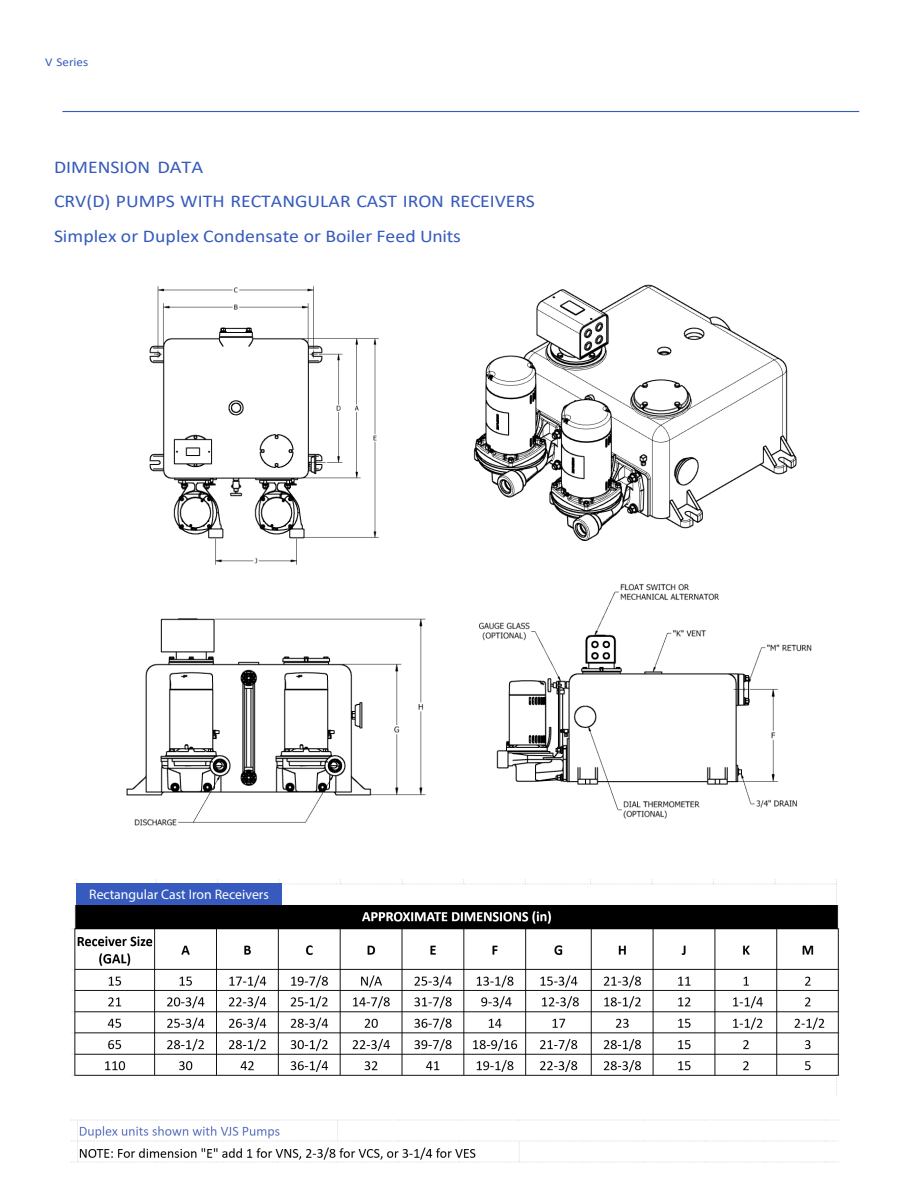
<style>
.page{position:relative;width:918px;height:1188px;background:#fff}
.page>*{position:absolute;margin:0;border:0;box-sizing:border-box;transform-origin:0 0}
.t1{font:18px/34.2px "Calibri";color:#365abd;scale:1.1 1}
.t2{font:13.8px "Myriad Pro";color:#fff}
.t3{font:12px "Calibri";color:#365abd;scale:1.09 1}
</style>
<div class="page">
<hr style="left:62px;top:111px;width:797px;height:1px;background:#365abd">
<div style="left:77px;top:883px;width:205px;height:23px;background:#365abd"></div>
<img style="left:72px;top:905px;width:768px;height:171px">
<img style="left:71px;top:1119px;width:766px;height:44px">
<img style="left:473px;top:284px;width:324px;height:251px">
<img style="left:126px;top:618px;width:300px;height:208px">
<img style="left:479px;top:535px;width:333px;height:284px">
<img style="left:149px;top:286px;width:230px;height:279px">
<p class="t3" style="left:45px;top:54px;width:41px">V Series</p>
<p class="t1" style="left:54px;top:150px;width:439px">DIMENSION DATA<br>CRV(D) PUMPS WITH RECTANGULAR CAST IRON RECEIVERS<br>Simplex or Duplex Condensate or Boiler Feed Units</p>
<p class="t2" style="left:89px;top:886px;width:181px">Rectangular Cast Iron Receivers</p>
</div>
